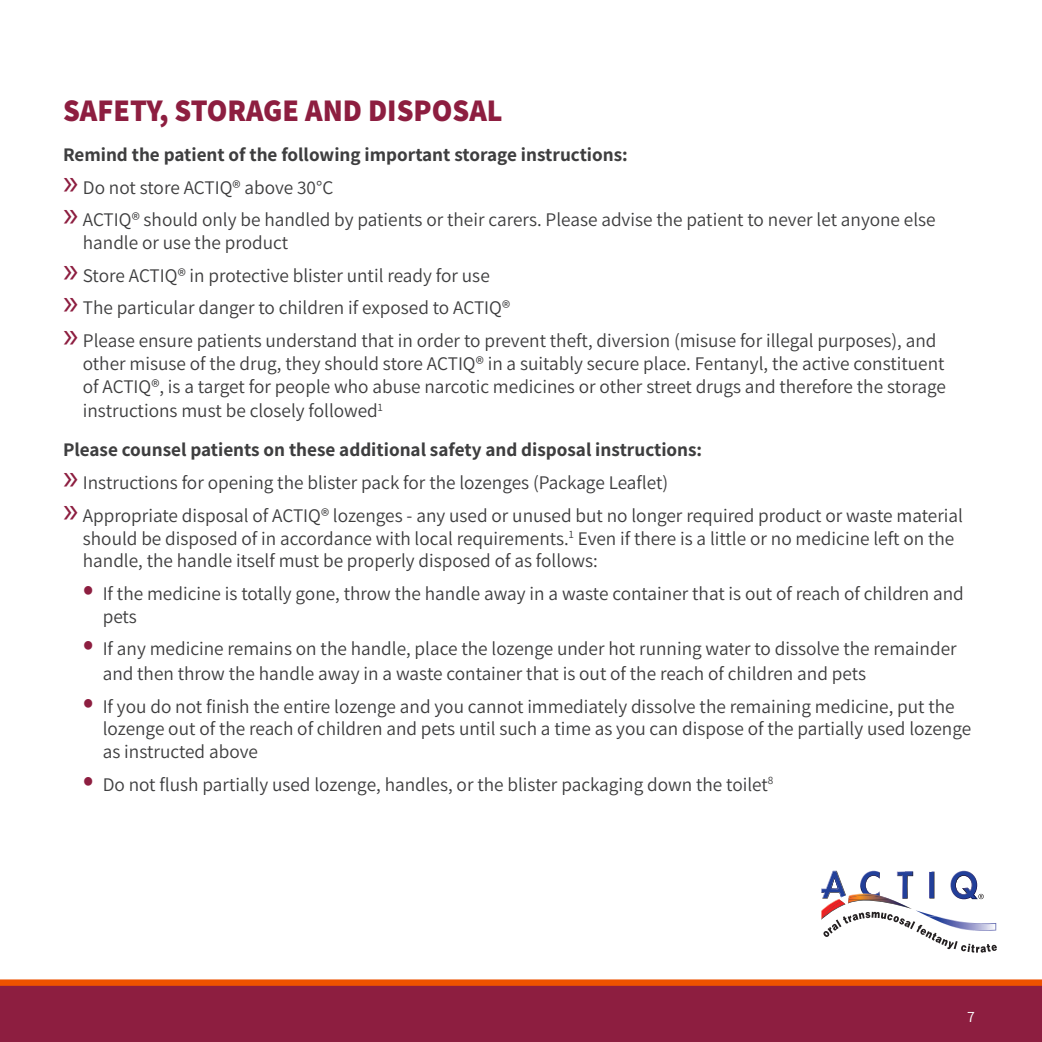
<style>
.page{position:relative;width:1042px;height:1042px;background:#fff}
.page>*{position:absolute;margin:0;border:0;box-sizing:border-box;transform-origin:0 0}
.t1{font:800 31.5px "Assistant";color:#8d1e40;scale:.95 1}
.t2{font:19.25px/22.8px "Assistant";color:#3e3e3f}
.t3{font:700 19.25px "Assistant";color:#3e3e3f}
.t4{font:15.75px "Assistant";color:#fff}
.s1{font-family:"Myriad Pro";font-size:36.75px;color:#8d1e40}
.s2{font-size:36.75px;color:#8d1e40}
</style>
<div class="page">
<svg style="left:0;top:979px;width:1042px;height:63px;background:#97243a"></svg>
<svg style="left:821px;top:871px;width:176px;height:81px"></svg>
<img style="left:928px;top:916px;width:67px;height:14px">
<img style="left:916px;top:910px;width:20px;height:6px">
<p class="t1" style="left:63px;top:89px;width:464px">SAFETY, STORAGE AND DISPOSAL</p>
<p class="t3" style="left:63px;top:141px;width:566px">Remind the patient of the following important storage instructions:</p>
<p class="t2" style="left:63px;top:175px;width:272px"><span class="s1">»</span> Do not store ACTIQ® above 30°C</p>
<p class="t2" style="left:83px;top:207px;width:854px;text-indent:-20px"><span class="s1">»</span> ACTIQ® should only be handled by patients or their carers. Please advise the patient to never let anyone else handle or use the product</p>
<p class="t2" style="left:63px;top:263px;width:428px"><span class="s1">»</span> Store ACTIQ® in protective blister until ready for use</p>
<p class="t2" style="left:63px;top:295px;width:448px"><span class="s1">»</span> The particular danger to children if exposed to ACTIQ®</p>
<p class="t2" style="left:83px;top:328px;width:864px;text-indent:-20px"><span class="s1">»</span> Please ensure patients understand that in order to prevent theft, diversion (misuse for illegal purposes), and other misuse of the drug, they should store ACTIQ® in a suitably secure place. Fentanyl, the active constituent of ACTIQ®, is a target for people who abuse narcotic medicines or other street drugs and therefore the storage</p>
<p class="t2" style="left:83px;top:398px;width:302px">instructions must be closely followed<sup>1</sup></p>
<p class="t3" style="left:63px;top:437px;width:641px">Please counsel patients on these additional safety and disposal instructions:</p>
<p class="t2" style="left:63px;top:470px;width:607px"><span class="s1">»</span> Instructions for opening the blister pack for the lozenges (Package Leaflet)</p>
<p class="t2" style="left:83px;top:503px;width:882px;text-indent:-20px"><span class="s1">»</span> Appropriate disposal of ACTIQ® lozenges - any used or unused but no longer required product or waste material should be disposed of in accordance with local requirements.<sup>1</sup> Even if there is a little or no medicine left on the handle, the handle itself must be properly disposed of as follows:</p>
<p class="t2" style="left:103px;top:581px;width:862px;text-indent:-20px"><span class="s2">•</span> If the medicine is totally gone, throw the handle away in a waste container that is out of reach of children and pets</p>
<p class="t2" style="left:103px;top:636px;width:855px;line-height:24.5px;text-indent:-20px"><span class="s2">•</span> If any medicine remains on the handle, place the lozenge under hot running water to dissolve the remainder and then throw the handle away in a waste container that is out of the reach of children and pets</p>
<p class="t2" style="left:103px;top:694px;width:870px;text-indent:-20px"><span class="s2">•</span> If you do not finish the entire lozenge and you cannot immediately dissolve the remaining medicine, put the lozenge out of the reach of children and pets until such a time as you can dispose of the partially used lozenge as instructed above</p>
<p class="t2" style="left:83px;top:772px;width:692px"><span class="s2">•</span> Do not flush partially used lozenge, handles, or the blister packaging down the toilet<sup>8</sup></p>
<p class="t4" style="left:967px;top:1005px;width:9px">7</p>
</div>
